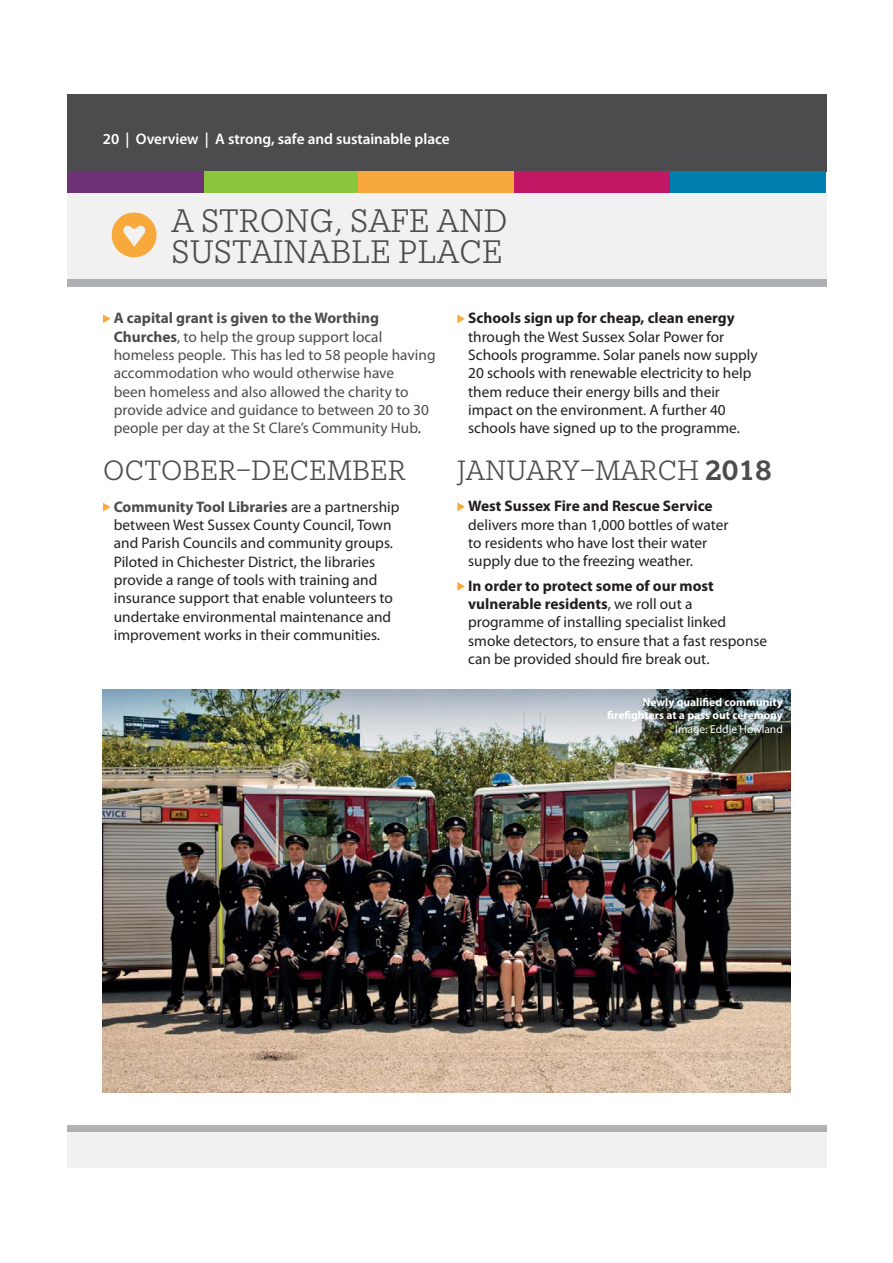
<style>
.page{position:relative;width:893px;height:1263px;background:#fff}
.page>*{position:absolute;margin:0;border:0;box-sizing:border-box;transform-origin:0 0}
.t1{font:300 35.7px/30.6px "Egyptian Slate Pro";letter-spacing:.015em;color:#4c4c4e}
.t2{font:300 30.6px "Egyptian Slate Pro";letter-spacing:.015em;color:#4c4c4e}
.t3{font:15.3px/18.3px "Myriad Pro";color:#231f20}
.t4{font:15.3px/18.3px "Myriad Pro";color:#4c4c4e}
.t5{font:700 15.3px "Myriad Pro";color:#231f20}
.t6{font:600 15.3px "Myriad Pro";letter-spacing:-.005em;color:#fff}
.t7{font:700 11.55px/13.8px "Myriad Pro";color:#fff;text-align:right}
.t8{font:11.55px "Myriad Pro";color:#fff}
.s1{font-weight:700}
.s2{color:#231f20}
.s3{font-weight:700;color:#4c4c4e}
.s4{font-weight:500}
</style>
<div class="page">
<div style="left:67px;top:95px;width:759px;height:77px;background:#4c4c4e"></div>
<div style="left:67px;top:171px;width:137px;height:23px;background:#6e3175"></div>
<div style="left:204px;top:171px;width:155px;height:23px;background:#8cc63f"></div>
<div style="left:358px;top:171px;width:156px;height:23px;background:#f7a93b"></div>
<div style="left:514px;top:171px;width:156px;height:23px;background:#c11764"></div>
<div style="left:670px;top:171px;width:156px;height:23px;background:#007eb0"></div>
<div style="left:67px;top:1128px;width:759px;height:40px;background:#f1f1f2"></div>
<hr style="left:67px;top:1125px;width:759px;height:3px;background:#b3b5b8">
<hr style="left:67px;top:1128px;width:759px;height:4px;background:#adafb1">
<div style="left:67px;top:194px;width:759px;height:92px;background:#f1f1f2"></div>
<hr style="left:67px;top:286px;width:759px;height:1px;background:#b3b5b8">
<div style="left:67px;top:279px;width:759px;height:7px;background:#adafb1"></div>
<svg style="left:112px;top:213px;width:44px;height:44px"></svg>
<svg style="left:103px;top:314px;width:8px;height:9px"></svg>
<svg style="left:103px;top:503px;width:8px;height:9px"></svg>
<svg style="left:457px;top:314px;width:8px;height:9px"></svg>
<svg style="left:457px;top:502px;width:8px;height:9px"></svg>
<svg style="left:457px;top:582px;width:8px;height:9px"></svg>
<img style="left:103px;top:690px;width:687px;height:402px">
<p class="t6" style="left:103px;top:133px;width:348px">20 | Overview | A strong, safe and sustainable place</p>
<h1 class="t1" style="left:172px;top:205px;width:337px">A STRONG, SAFE AND<br>SUSTAINABLE PLACE</h1>
<p class="t4" style="left:114px;top:310px;width:323px"><span class="s1">A capital grant is given to the Worthing Churches</span>, to help the group support local homeless people. This has led to 58 people having accommodation who would otherwise have<br>been homeless and also allowed the charity to provide advice and guidance to between 20 to 30 people per day at the St Clare’s Community Hub<span class="s2">.</span></p>
<h2 class="t2" style="left:103px;top:451px;width:304px">OCTOBER–DECEMBER</h2>
<p class="t3" style="left:114px;top:498px;width:287px"><span class="s3">Community Tool Libraries</span> are a partnership between West Sussex County Council, Town and Parish Councils and community groups.<br>Piloted in Chichester District, the libraries provide a range of tools with training and insurance support that enable volunteers to undertake environmental maintenance and improvement works in their communities.</p>
<p class="t5" style="left:468px;top:312px;width:268px">Schools sign up for cheap, clean energy</p>
<p class="t3" style="left:468px;top:328px;width:291px">through the West Sussex Solar Power for Schools programme. Solar panels now supply 20 schools with renewable electricity to help them reduce their energy bills and their impact on the environment. A further 40 schools have signed up to the programme.</p>
<h2 class="t2" style="left:457px;top:451px;width:316px">JANUARY–MARCH <span class="s4">2018</span></h2>
<p class="t5" style="left:468px;top:500px;width:246px">West Sussex Fire and Rescue Service</p>
<p class="t3" style="left:468px;top:516px;width:262px">delivers more than 1,000 bottles of water to residents who have lost their water supply due to the freezing weather.</p>
<p class="t3" style="left:468px;top:577px;width:300px"><span class="s1">In order to protect some of our most vulnerable residents</span>, we roll out a programme of installing specialist linked smoke detectors, to ensure that a fast response can be provided should fire break out.</p>
<p class="t7" style="left:607px;top:696px;width:177px">Newly qualified community firefighters at a pass out ceremony</p>
<p class="t8" style="left:675px;top:725px;width:109px">Image: Eddie Howland</p>
</div>
